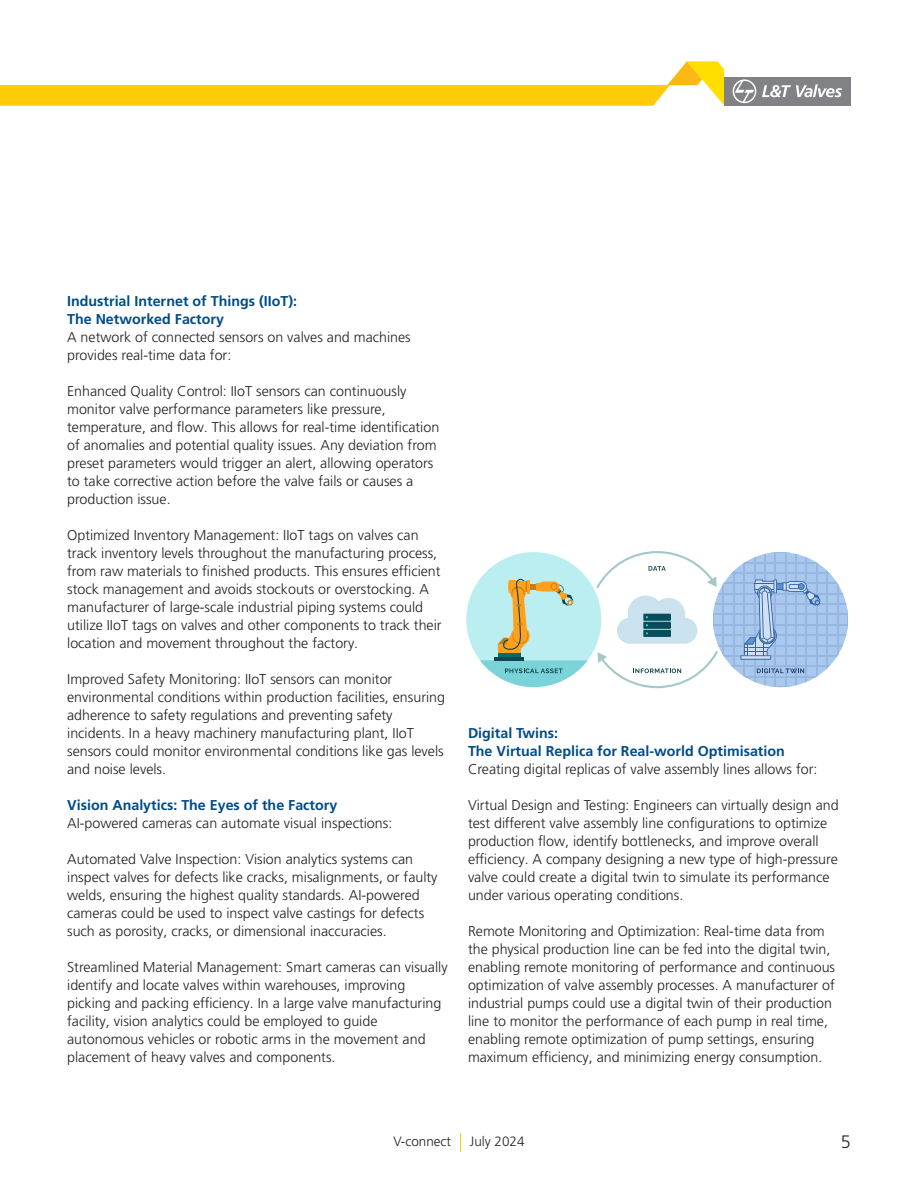
<style>
.page{position:relative;width:918px;height:1188px;background:#fff}
.page>*{position:absolute;margin:0;border:0;box-sizing:border-box;transform-origin:0 0}
.t1{font:300 18px "Frutiger LT Pro";color:#231f20}
.t2{font:300 14.25px/18px "Frutiger LT Pro";color:#231f20}
.t3{font:700 14.25px "Frutiger LT Pro";color:#004b87}
.t4{font:300 13.5px "Frutiger LT Pro";color:#231f20}
</style>
<div class="page">
<svg style="left:0;top:61px;width:724px;height:45px"></svg>
<div style="left:724px;top:77px;width:126px;height:29px;background:#818285"></div>
<svg style="left:733px;top:79px;width:23px;height:24px"></svg>
<svg style="left:762px;top:84px;width:80px;height:13px"></svg>
<svg style="left:460px;top:1133px;width:1px;height:19px"></svg>
<svg style="left:617px;top:595px;width:80px;height:49px"></svg>
<svg style="left:713px;top:552px;width:135px;height:135px;background:#a5c4eb"></svg>
<hr style="left:713px;top:552px;width:1px;height:135px;background:#97b7e1">
<hr style="left:723px;top:552px;width:1px;height:135px;background:#97b7e1">
<hr style="left:733px;top:552px;width:1px;height:135px;background:#97b7e1">
<hr style="left:744px;top:552px;width:1px;height:135px;background:#97b7e1">
<hr style="left:754px;top:552px;width:1px;height:135px;background:#97b7e1">
<hr style="left:764px;top:552px;width:1px;height:135px;background:#97b7e1">
<hr style="left:775px;top:552px;width:1px;height:135px;background:#97b7e1">
<hr style="left:785px;top:552px;width:1px;height:135px;background:#97b7e1">
<hr style="left:796px;top:552px;width:1px;height:135px;background:#97b7e1">
<hr style="left:806px;top:552px;width:1px;height:135px;background:#97b7e1">
<hr style="left:816px;top:552px;width:1px;height:135px;background:#97b7e1">
<hr style="left:827px;top:552px;width:1px;height:135px;background:#97b7e1">
<hr style="left:837px;top:552px;width:1px;height:135px;background:#97b7e1">
<hr style="left:848px;top:552px;width:1px;height:135px;background:#97b7e1">
<hr style="left:713px;top:552px;width:135px;height:1px;background:#97b7e1">
<hr style="left:713px;top:562px;width:135px;height:1px;background:#97b7e1">
<hr style="left:713px;top:572px;width:135px;height:1px;background:#97b7e1">
<hr style="left:713px;top:583px;width:135px;height:1px;background:#97b7e1">
<hr style="left:713px;top:593px;width:135px;height:1px;background:#97b7e1">
<hr style="left:713px;top:604px;width:135px;height:1px;background:#97b7e1">
<hr style="left:713px;top:614px;width:135px;height:1px;background:#97b7e1">
<hr style="left:713px;top:624px;width:135px;height:1px;background:#97b7e1">
<hr style="left:713px;top:635px;width:135px;height:1px;background:#97b7e1">
<hr style="left:713px;top:645px;width:135px;height:1px;background:#97b7e1">
<hr style="left:713px;top:655px;width:135px;height:1px;background:#97b7e1">
<hr style="left:713px;top:666px;width:135px;height:1px;background:#97b7e1">
<hr style="left:713px;top:676px;width:135px;height:1px;background:#97b7e1">
<hr style="left:713px;top:687px;width:135px;height:1px;background:#97b7e1">
<svg style="left:740px;top:655px;width:31px;height:5px"></svg>
<svg style="left:744px;top:580px;width:77px;height:76px;background:#9bbae2"></svg>
<div style="left:466px;top:552px;width:135px;height:135px;background:#bbeef1;border-radius:50%"></div>
<div style="left:528px;top:584px;width:21px;height:5px;background:#c77e18"></div>
<div style="left:536px;top:583px;width:21px;height:7px;background:#ffa11c"></div>
<div style="left:498px;top:649px;width:22px;height:8px;background:#ffa11c"></div>
<hr style="left:498px;top:653px;width:22px;height:4px;background:#006977">
<hr style="left:494px;top:657px;width:30px;height:3px;background:#10454c">
<svg style="left:539px;top:581px;width:34px;height:25px"></svg>
<svg style="left:498px;top:579px;width:32px;height:71px"></svg>
<svg style="left:480px;top:660px;width:108px;height:27px"></svg>
<svg style="left:757px;top:668px;width:47px;height:5px"></svg>
<svg style="left:596px;top:551px;width:121px;height:37px"></svg>
<svg style="left:598px;top:651px;width:120px;height:37px"></svg>
<p class="t3" style="left:67px;top:293px;width:231px">Industrial Internet of Things (IIoT):</p>
<p class="t3" style="left:67px;top:311px;width:158px">The Networked Factory</p>
<p class="t2" style="left:67px;top:328px;width:345px">A network of connected sensors on valves and machines provides real-time data for:</p>
<p class="t2" style="left:67px;top:382px;width:374px">Enhanced Quality Control: IIoT sensors can continuously monitor valve performance parameters like pressure, temperature, and flow. This allows for real-time identification of anomalies and potential quality issues. Any deviation from preset parameters would trigger an alert, allowing operators to take corrective action before the valve fails or causes a production issue.</p>
<p class="t2" style="left:67px;top:526px;width:376px">Optimized Inventory Management: IIoT tags on valves can track inventory levels throughout the manufacturing process, from raw materials to finished products. This ensures efficient stock management and avoids stockouts or overstocking. A manufacturer of large-scale industrial piping systems could utilize IIoT tags on valves and other components to track their location and movement throughout the factory.</p>
<p class="t2" style="left:67px;top:670px;width:379px">Improved Safety Monitoring: IIoT sensors can monitor environmental conditions within production facilities, ensuring adherence to safety regulations and preventing safety incidents. In a heavy machinery manufacturing plant, IIoT sensors could monitor environmental conditions like gas levels and noise levels.</p>
<p class="t3" style="left:67px;top:797px;width:272px">Vision Analytics: The Eyes of the Factory</p>
<p class="t2" style="left:67px;top:814px;width:327px">AI-powered cameras can automate visual inspections:</p>
<p class="t2" style="left:67px;top:850px;width:372px">Automated Valve Inspection: Vision analytics systems can inspect valves for defects like cracks, misalignments, or faulty welds, ensuring the highest quality standards. AI-powered cameras could be used to inspect valve castings for defects such as porosity, cracks, or dimensional inaccuracies.</p>
<p class="t2" style="left:67px;top:958px;width:382px">Streamlined Material Management: Smart cameras can visually identify and locate valves within warehouses, improving picking and packing efficiency. In a large valve manufacturing facility, vision analytics could be employed to guide autonomous vehicles or robotic arms in the movement and placement of heavy valves and components.</p>
<p class="t3" style="left:468px;top:725px;width:92px">Digital Twins:</p>
<p class="t3" style="left:468px;top:743px;width:318px">The Virtual Replica for Real-world Optimisation</p>
<p class="t2" style="left:468px;top:760px;width:351px">Creating digital replicas of valve assembly lines allows for:</p>
<p class="t2" style="left:468px;top:796px;width:372px">Virtual Design and Testing: Engineers can virtually design and test different valve assembly line configurations to optimize production flow, identify bottlenecks, and improve overall efficiency. A company designing a new type of high-pressure valve could create a digital twin to simulate its performance under various operating conditions.</p>
<p class="t2" style="left:468px;top:922px;width:369px">Remote Monitoring and Optimization: Real-time data from the physical production line can be fed into the digital twin, enabling remote monitoring of performance and continuous optimization of valve assembly processes. A manufacturer of industrial pumps could use a digital twin of their production line to monitor the performance of each pump in real time, enabling remote optimization of pump settings, ensuring maximum efficiency, and minimizing energy consumption.</p>
<p class="t4" style="left:393px;top:1133px;width:59px">V-connect</p>
<p class="t4" style="left:470px;top:1133px;width:56px">July 2024</p>
<p class="t1" style="left:841px;top:1131px;width:12px">5</p>
</div>
